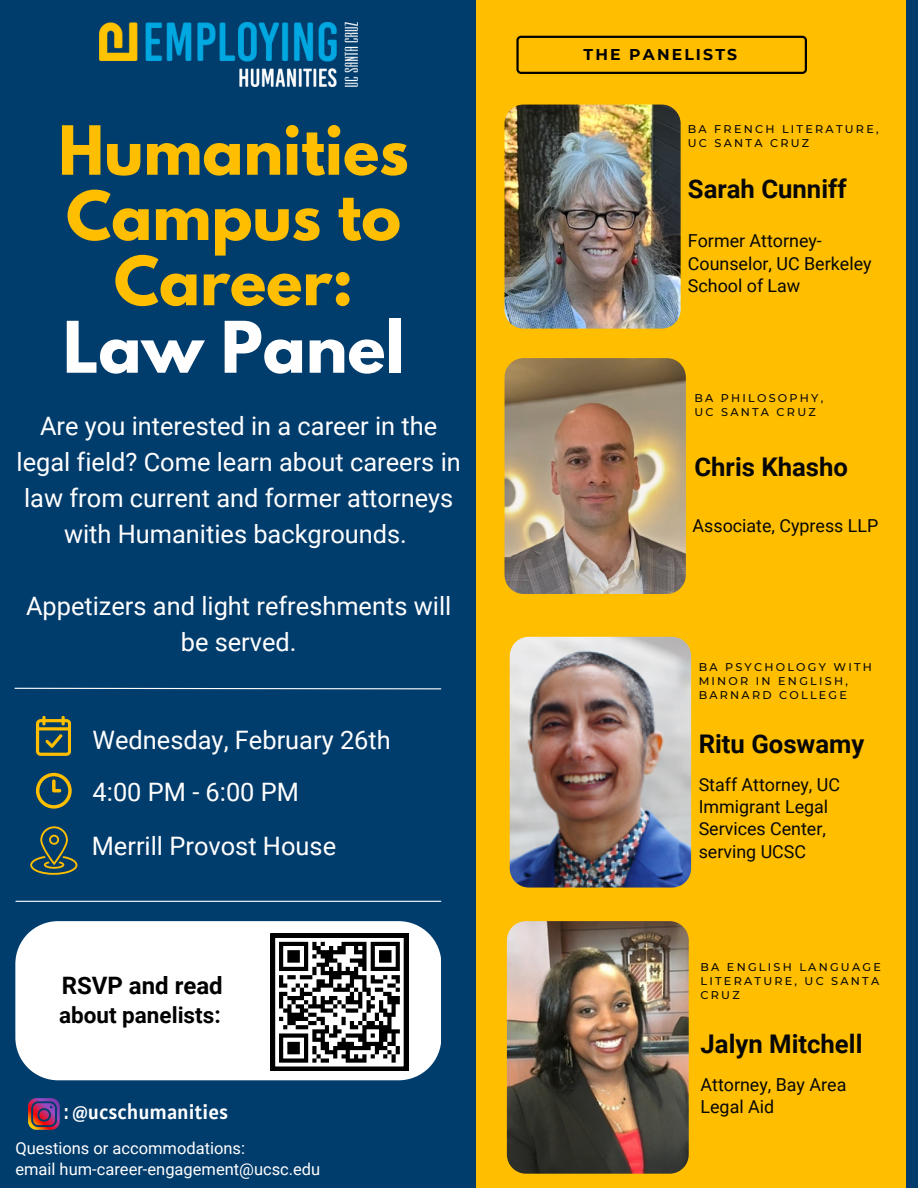
<style>
.page{position:relative;width:918px;height:1188px;background:#003c6c}
.page>*{position:absolute;margin:0;border:0;box-sizing:border-box;transform-origin:0 0}
.t1{font:700 63px "League Spartan";color:#fff}
.t2{font:700 60px/65.2px "League Spartan";color:#ffbf00;text-align:center}
.t3{font:700 25.65px "Roboto";color:#070707}
.t4{font:25.35px/36px "Roboto";color:#fff;text-align:center}
.t5{font:700 24px "Roboto";color:#000}
.t6{font:700 22.5px "Roboto";color:#000}
.t7{font:20.55px "Alatsi";color:#fff}
.t8{font:17.85px/22.4px "Roboto";color:#070707}
.t9{font:16.5px "Roboto";color:#fff}
.t10{font:700 15.6px "Montserrat";letter-spacing:.14em;color:#000}
.t11{font:500 11.25px/14px "Montserrat";letter-spacing:.2em;color:#070707}
</style>
<div class="page">
<div style="left:476px;top:0;width:430px;height:1188px;background:#ffbf00"></div>
<svg style="left:516px;top:36px;width:291px;height:38px"></svg>
<svg style="left:36px;top:716px;width:35px;height:40px"></svg>
<svg style="left:36px;top:773px;width:36px;height:36px"></svg>
<hr style="left:16px;top:901px;width:425px;height:1px;background:#fff">
<svg style="left:14px;top:687px;width:428px;height:3px"></svg>
<svg style="left:30px;top:826px;width:47px;height:49px"></svg>
<div style="left:15px;top:921px;width:426px;height:159px;background:#fff"></div>
<svg style="left:271px;top:934px;width:137px;height:137px"></svg>
<img style="left:28px;top:1098px;width:32px;height:32px">
<img style="left:505px;top:105px;width:176px;height:224px;border-radius:19px">
<img style="left:505px;top:358px;width:181px;height:236px;border-radius:19px">
<img style="left:510px;top:637px;width:181px;height:251px">
<img style="left:507px;top:921px;width:182px;height:253px;border-radius:19px">
<img style="left:100px;top:23px;width:257px;height:64px">
<h3 class="t2" style="left:58px;top:126px;width:352px">Humanities<br>Campus to<br>Career:</h3>
<h3 class="t1" style="left:63px;top:316px;width:343px">Law Panel</h3>
<p class="t4" style="left:17px;top:409px;width:446px">Are you interested in a career in the legal field? Come learn about careers in law from current and former attorneys with Humanities backgrounds.</p>
<p class="t4" style="left:26px;top:589px;width:427px">Appetizers and light refreshments will be served.</p>
<p class="t4" style="left:93px;top:722px;width:300px">Wednesday, February 26th</p>
<h3 class="t4" style="left:93px;top:775px;width:208px">4:00 PM - 6:00 PM</h3>
<p class="t4" style="left:92px;top:828px;width:246px">Merrill Provost House</p>
<p class="t5" style="left:62px;top:972px;width:163px">RSVP and read</p>
<p class="t6" style="left:59px;top:1003px;width:163px">about panelists:</p>
<h4 class="t7" style="left:64px;top:1099px;width:165px">: @ucschumanities</h4>
<p class="t9" style="left:15px;top:1139px;width:231px">Questions or accommodations:</p>
<p class="t9" style="left:15px;top:1159px;width:307px">email hum-career-engagement@ucsc.edu</p>
<p class="t10" style="left:584px;top:45px;width:155px">THE PANELISTS</p>
<p class="t11" style="left:688px;top:122px;width:192px">BA FRENCH LITERATURE,<br>UC SANTA CRUZ</p>
<p class="t3" style="left:688px;top:174px;width:160px">Sarah Cunniff</p>
<h3 class="t8" style="left:688px;top:230px;width:185px">Former Attorney-<br>Counselor, UC Berkeley<br>School of Law</h3>
<h4 class="t11" style="left:694px;top:391px;width:130px">BA PHILOSOPHY,<br>UC SANTA CRUZ</h4>
<p class="t3" style="left:694px;top:452px;width:155px">Chris Khasho</p>
<h1 class="t8" style="left:693px;top:515px;width:187px">Associate, Cypress LLP</h1>
<p class="t11" style="left:699px;top:660px;width:175px">BA PSYCHOLOGY WITH</p>
<h4 class="t11" style="left:699px;top:674px;width:151px">MINOR IN ENGLISH,<br>BARNARD COLLEGE</h4>
<h4 class="t3" style="left:699px;top:729px;width:167px">Ritu Goswamy</h4>
<p class="t8" style="left:699px;top:773px;width:143px">Staff Attorney, UC<br>Immigrant Legal<br>Services Center, serving UCSC</p>
<p class="t11" style="left:701px;top:960px;width:182px">BA ENGLISH LANGUAGE<br>LITERATURE, UC SANTA<br>CRUZ</p>
<p class="t3" style="left:701px;top:1030px;width:163px">Jalyn Mitchell</p>
<h2 class="t8" style="left:701px;top:1074px;width:147px">Attorney, Bay Area<br>Legal Aid</h2>
</div>
